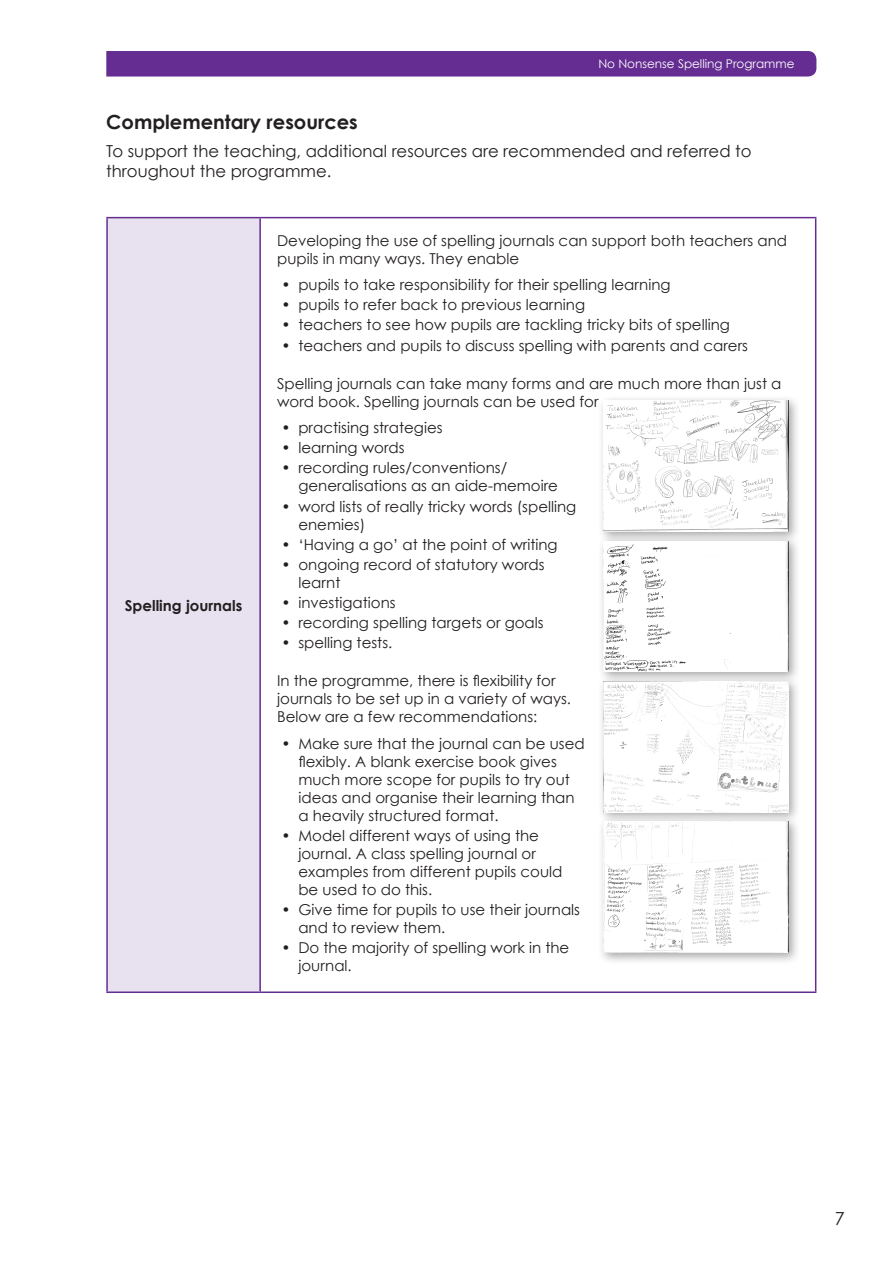
<style>
.page{position:relative;width:893px;height:1263px;background:#fff}
.page>*{position:absolute;margin:0;border:0;box-sizing:border-box;transform-origin:0 0}
.B_Head{font:700 19.5px "Century Gothic";color:#231f20}
.t1{font:18px "Century Gothic";color:#231f20}
.body{font:16.5px/19.8px "Century Gothic";color:#231f20}
.Table_body{font:15px/18px "Century Gothic";color:#231f20}
.Table_purple_col{font:700 15px "Century Gothic";color:#231f20}
.t2{font:12px "Century Gothic";color:#fff}
</style>
<div class="page">
<div style="left:106px;top:51px;width:710px;height:26px;background:#652d91"></div>
<div style="left:107px;top:218px;width:153px;height:774px;background:#e8e1ef"></div>
<hr style="left:260px;top:217px;width:556px;height:1px;background:#652d91">
<hr style="left:815px;top:218px;width:1px;height:773px;background:#652d91">
<hr style="left:106px;top:991px;width:154px;height:2px;background:#652d91">
<hr style="left:106px;top:217px;width:154px;height:1px;background:#652d91">
<hr style="left:106px;top:218px;width:2px;height:773px;background:#652d91">
<hr style="left:259px;top:218px;width:2px;height:773px;background:#652d91">
<hr style="left:260px;top:991px;width:556px;height:2px;background:#652d91">
<div style="left:598px;top:395px;width:203px;height:149px;background:#231f20;opacity:.4"></div>
<img style="left:604px;top:401px;width:185px;height:130px">
<div style="left:598px;top:535px;width:203px;height:149px;background:#231f20;opacity:.4"></div>
<img style="left:604px;top:541px;width:185px;height:131px">
<div style="left:598px;top:675px;width:203px;height:149px;background:#231f20;opacity:.4"></div>
<img style="left:604px;top:681px;width:185px;height:131px">
<div style="left:598px;top:816px;width:203px;height:149px;background:#231f20;opacity:.4"></div>
<img style="left:604px;top:822px;width:185px;height:130px">
<p class="t2" style="left:598px;top:57px;width:198px">No Nonsense Spelling Programme</p>
<p class="B_Head" style="left:106px;top:110px;width:253px">Complementary resources</p>
<p class="body" style="left:106px;top:141px;width:647px">To support the teaching, additional resources are recommended and referred to throughout the programme.</p>
<p class="Table_purple_col" style="left:125px;top:596px;width:119px">Spelling journals</p>
<p class="Table_body" style="left:277px;top:231px;width:511px">Developing the use of spelling journals can support both teachers and pupils in many ways. They enable</p>
<p class="Table_body" style="left:281px;top:276px;width:391px">• pupils to take responsibility for their spelling learning</p>
<p class="Table_body" style="left:281px;top:296px;width:305px">• pupils to refer back to previous learning</p>
<p class="Table_body" style="left:281px;top:316px;width:450px">• teachers to see how pupils are tackling tricky bits of spelling</p>
<p class="Table_body" style="left:281px;top:336px;width:468px">• teachers and pupils to discuss spelling with parents and carers</p>
<p class="Table_body" style="left:277px;top:374px;width:506px">Spelling journals can take many forms and are much more than just a word book. Spelling journals can be used for</p>
<p class="Table_body" style="left:281px;top:419px;width:163px">• practising strategies</p>
<p class="Table_body" style="left:281px;top:439px;width:125px">• learning words</p>
<p class="Table_body" style="left:298px;top:459px;width:261px;text-indent:-17px">• recording rules/conventions/ generalisations as an aide-memoire</p>
<p class="Table_body" style="left:298px;top:497px;width:279px;text-indent:-17px">• word lists of really tricky words (spelling enemies)</p>
<p class="Table_body" style="left:281px;top:535px;width:278px">• ‘Having a go’ at the point of writing</p>
<p class="Table_body" style="left:298px;top:555px;width:248px;text-indent:-17px">• ongoing record of statutory words learnt</p>
<p class="Table_body" style="left:281px;top:593px;width:116px">• investigations</p>
<p class="Table_body" style="left:281px;top:613px;width:264px">• recording spelling targets or goals</p>
<p class="Table_body" style="left:281px;top:634px;width:112px">• spelling tests.</p>
<p class="Table_body" style="left:277px;top:672px;width:295px">In the programme, there is flexibility for journals to be set up in a variety of ways.<br>Below are a few recommendations:</p>
<p class="Table_body" style="left:298px;top:734px;width:288px;text-indent:-17px">• Make sure that the journal can be used flexibly. A blank exercise book gives much more scope for pupils to try out ideas and organise their learning than a heavily structured format.</p>
<p class="Table_body" style="left:298px;top:826px;width:265px;text-indent:-17px">• Model different ways of using the journal. A class spelling journal or examples from different pupils could be used to do this.</p>
<p class="Table_body" style="left:298px;top:900px;width:283px;text-indent:-17px">• Give time for pupils to use their journals and to review them.</p>
<p class="Table_body" style="left:298px;top:939px;width:272px;text-indent:-17px">• Do the majority of spelling work in the journal.</p>
<p class="t1" style="left:835px;top:1208px;width:11px">7</p>
</div>
